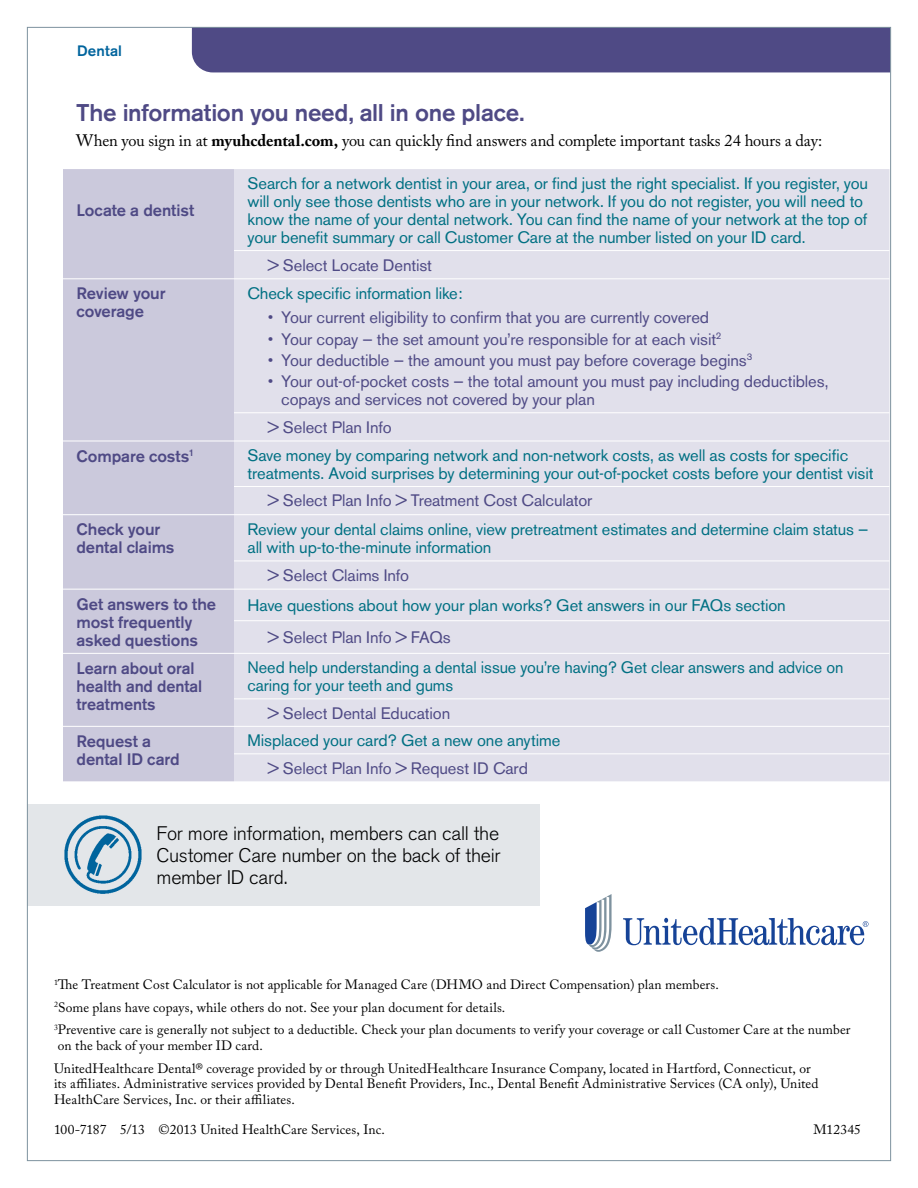
<style>
.page{position:relative;width:918px;height:1188px;background:#fff}
.page>*{position:absolute;margin:0;border:0;box-sizing:border-box;transform-origin:0 0}
.t1{font:500 24px "Akzidenz Grotesk BE";letter-spacing:-.01em;color:#4f4a85}
.t2{font:300 19.5px/21.8px "Akzidenz Grotesk BE";letter-spacing:-.015em;color:#000;text-align:justify}
.t3{font:16.5px/18px "Akzidenz Grotesk BE";letter-spacing:-.005em;color:#007083}
.t4{font:16.5px/18px "Akzidenz Grotesk BE";letter-spacing:-.005em;color:#4f4a85}
.t5{font:500 16.5px/18px "Akzidenz Grotesk BE";letter-spacing:-.005em;color:#4f4a85}
.t6{font:16.5px "Adobe Caslon Pro";letter-spacing:-.01em;color:#000}
.t7{font:500 15px "Akzidenz Grotesk BE";letter-spacing:.01em;color:#00649d}
.t8{font:13.5px/22.5px "Adobe Caslon Pro";letter-spacing:.01em;color:#000}
.s1{font-weight:700}
.s2{font-family:"Adobe Caslon Pro"}
</style>
<div class="page">
<div style="left:27px;top:804px;width:513px;height:101px;background:#e3e6e9"></div>
<img style="left:64px;top:815px;width:78px;height:79px">
<svg style="left:623px;top:918px;width:245px;height:27px"></svg>
<svg style="left:585px;top:894px;width:27px;height:58px"></svg>
<div style="left:192px;top:29px;width:697px;height:43px;background:#4f4a85"></div>
<div style="left:63px;top:169px;width:171px;height:612px;background:#cbc9dc"></div>
<div style="left:234px;top:169px;width:655px;height:612px;background:#e1e0eb"></div>
<hr style="left:234px;top:250px;width:656px;height:1px;background:#fff">
<hr style="left:234px;top:278px;width:656px;height:1px;background:#fff">
<hr style="left:63px;top:514px;width:171px;height:1px;background:#fff">
<hr style="left:234px;top:412px;width:656px;height:1px;background:#fff">
<hr style="left:234px;top:441px;width:656px;height:1px;background:#fff">
<hr style="left:234px;top:486px;width:656px;height:1px;background:#fff">
<hr style="left:234px;top:514px;width:656px;height:1px;background:#fff">
<hr style="left:234px;top:561px;width:656px;height:1px;background:#fff">
<hr style="left:234px;top:589px;width:656px;height:1px;background:#fff">
<hr style="left:234px;top:620px;width:656px;height:1px;background:#fff">
<hr style="left:63px;top:589px;width:171px;height:1px;background:#fff">
<hr style="left:63px;top:653px;width:171px;height:1px;background:#fff">
<hr style="left:234px;top:653px;width:656px;height:1px;background:#fff">
<hr style="left:234px;top:698px;width:656px;height:1px;background:#fff">
<hr style="left:234px;top:726px;width:656px;height:1px;background:#fff">
<hr style="left:63px;top:726px;width:171px;height:1px;background:#fff">
<hr style="left:234px;top:753px;width:656px;height:1px;background:#fff">
<hr style="left:63px;top:278px;width:171px;height:1px;background:#fff">
<hr style="left:63px;top:441px;width:171px;height:1px;background:#fff">
<p class="t7" style="left:77px;top:41px;width:46px">Dental</p>
<h1 class="t1" style="left:76px;top:98px;width:450px">The information you need, all in one place.</h1>
<p class="t6" style="left:76px;top:131px;width:747px">When you sign in at <span class="s1">myuhcdental.com,</span> you can quickly find answers and complete important tasks 24 hours a day:</p>
<p class="t5" style="left:76px;top:202px;width:119px">Locate a dentist</p>
<p class="t3" style="left:248px;top:174px;width:622px">Search for a network dentist in your area, or find just the right specialist. If you register, you will only see those dentists who are in your network. If you do not register, you will need to know the name of your dental network. You can find the name of your network at the top of your benefit summary or call Customer Care at the number listed on your ID card.</p>
<p class="t4" style="left:268px;top:256px;width:166px">&gt; Select Locate Dentist</p>
<p class="t5" style="left:77px;top:285px;width:91px">Review your coverage</p>
<p class="t3" style="left:248px;top:284px;width:216px">Check specific information like:</p>
<p class="t4" style="left:268px;top:309px;width:443px"><span class="s2">•</span> Your current eligibility to confirm that you are currently covered</p>
<p class="t4" style="left:268px;top:330px;width:455px"><span class="s2">•</span> Your copay — the set amount you’re responsible for at each visit<sup>2</sup></p>
<p class="t4" style="left:268px;top:351px;width:486px"><span class="s2">•</span> Your deductible — the amount you must pay before coverage begins<sup>3</sup></p>
<p class="t4" style="left:281px;top:372px;width:549px;text-indent:-13px"><span class="s2">•</span> Your out-of-pocket costs — the total amount you must pay including deductibles, copays and services not covered by your plan</p>
<p class="t4" style="left:268px;top:418px;width:125px">&gt; Select Plan Info</p>
<p class="t5" style="left:76px;top:447px;width:119px">Compare costs<sup>1</sup></p>
<p class="t3" style="left:248px;top:446px;width:628px">Save money by comparing network and non-network costs, as well as costs for specific treatments. Avoid surprises by determining your out‑of‑pocket costs before your dentist visit</p>
<p class="t4" style="left:268px;top:492px;width:326px">&gt; Select Plan Info &gt; Treatment Cost Calculator</p>
<p class="t5" style="left:76px;top:520px;width:100px">Check your dental claims</p>
<p class="t3" style="left:247px;top:520px;width:622px">Review your dental claims online, view pretreatment estimates and determine claim status — all with up-to-the-minute information</p>
<p class="t4" style="left:268px;top:566px;width:143px">&gt; Select Claims Info</p>
<p class="t5" style="left:76px;top:595px;width:141px">Get answers to the most frequently asked questions</p>
<p class="t3" style="left:247px;top:596px;width:540px">Have questions about how your plan works? Get answers in our FAQs section</p>
<p class="t4" style="left:268px;top:628px;width:185px">&gt; Select Plan Info &gt; FAQs</p>
<p class="t5" style="left:76px;top:659px;width:127px">Learn about oral health and dental treatments</p>
<p class="t3" style="left:247px;top:659px;width:598px">Need help understanding a dental issue you’re having? Get clear answers and advice on caring for your teeth and gums</p>
<p class="t4" style="left:268px;top:704px;width:184px">&gt; Select Dental Education</p>
<p class="t5" style="left:76px;top:732px;width:105px">Request a dental ID card</p>
<p class="t3" style="left:248px;top:732px;width:314px">Misplaced your card? Get a new one anytime</p>
<p class="t4" style="left:268px;top:759px;width:262px">&gt; Select Plan Info &gt; Request ID Card</p>
<p class="t2" style="left:157px;top:823px;width:345px">For more information, members can call the Customer Care number on the back of their member ID card.</p>
<p class="t8" style="left:54px;top:973px;width:798px"><sup>1</sup>The Treatment Cost Calculator is not applicable for Managed Care (DHMO and Direct Compensation) plan members.<br><sup>2</sup>Some plans have copays, while others do not. See your plan document for details.<br><sup>3</sup>Preventive care is generally not subject to a deductible. Check your plan documents to verify your coverage or call Customer Care at the number</p>
<p class="t8" style="left:54px;top:1034px;width:758px">on the back of your member ID card.<br>UnitedHealthcare Dental® coverage provided by or through UnitedHealthcare Insurance Company, located in Hartford, Connecticut, or</p>
<p class="t8" style="left:54px;top:1076px;width:766px;line-height:15.8px">its affiliates. Administrative services provided by Dental Benefit Providers, Inc., Dental Benefit Administrative Services (CA only), United<br>HealthCare Services, Inc. or their affiliates.</p>
<p class="t8" style="left:54px;top:1118px;width:332px">100-7187 5/13 ©2013 United HealthCare Services, Inc.</p>
<p class="t8" style="left:813px;top:1118px;width:49px">M12345</p>
</div>
